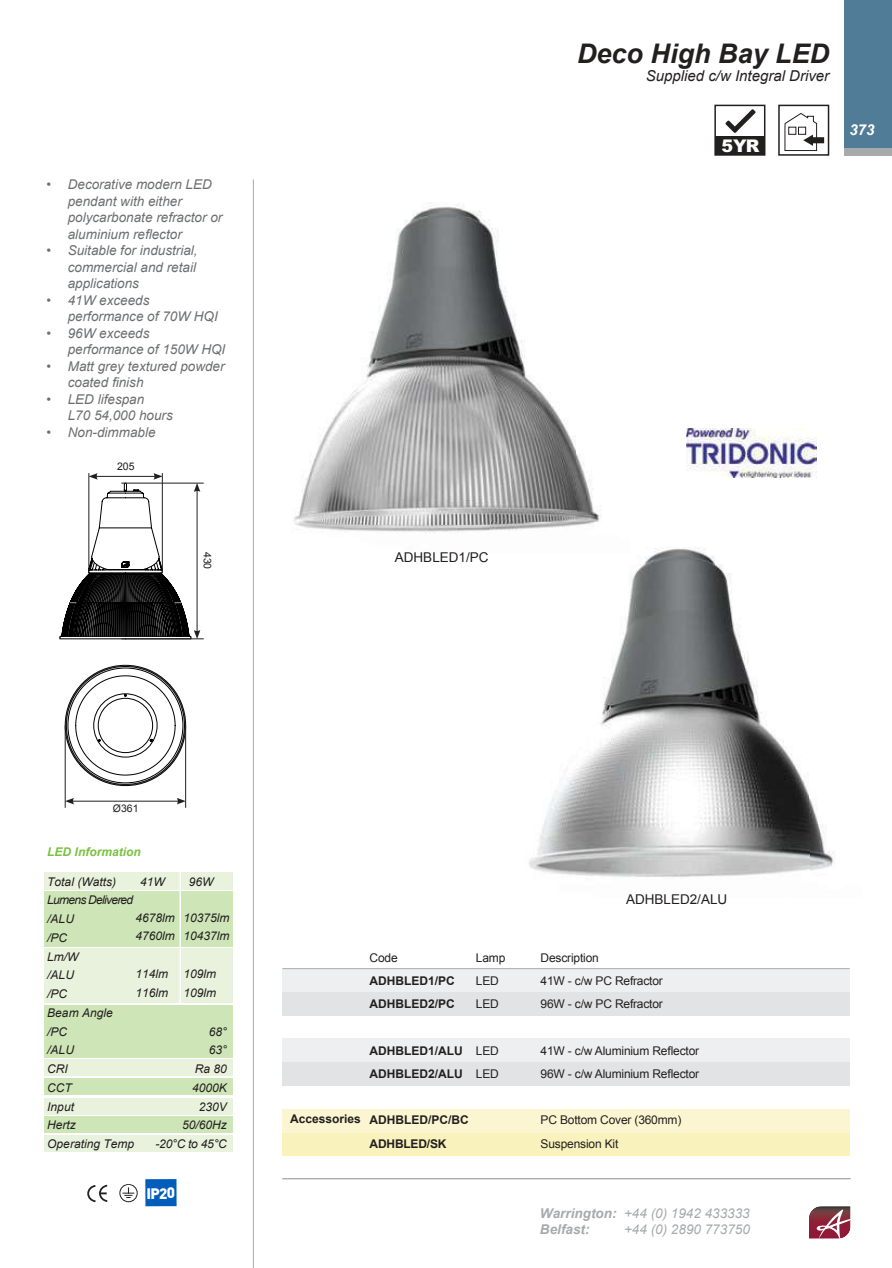
<style>
.page{position:relative;width:892px;height:1268px;background:#fff}
.page>*{position:absolute;margin:0;border:0;box-sizing:border-box;transform-origin:0 0}
.t1{font:italic 700 27px "Arial";color:#221f1f}
.t2{font:900 17.4px "Arial";color:#fff}
.t3{font:italic 15px "Arial";color:#221f1f}
.t4{font:900 15px "DIN";color:#fff}
.t5{font:italic 700 15px "Arial";color:#fff}
.t6{font:italic 13.5px/16.5px "Arial";color:#6c6e70}
.t7{font:italic 700 13.5px/16.2px "Arial";color:#a7a9ab}
.t8{font:13.5px "Arial";color:#221f1f}
.t9{font:italic 13.5px "Arial";color:#a7a9ab}
.t10{font:italic 12px/18.8px "Arial";color:#221f1f}
.t11{font:12px "Arial";letter-spacing:-.015em;color:#221f1f}
.t12{font:700 12px "Arial";color:#221f1f}
.t13{font:italic 700 12px "Arial";color:#7ac142}
.t14{font:10.5px "Arial";color:#221f1f}
.s1{font-weight:400}
</style>
<div class="page">
<img style="left:809px;top:1206px;width:41px;height:32px">
<hr style="left:282px;top:1178px;width:568px;height:1px;background:#a7a9ab">
<svg style="left:816px;top:1209px;width:34px;height:29px"></svg>
<hr style="left:253px;top:180px;width:1px;height:1088px;background:#a7a9ab">
<div style="left:282px;top:1132px;width:568px;height:23px;background:#faf2bd"></div>
<div style="left:715px;top:137px;width:49px;height:18px;background:#221f1f"></div>
<svg style="left:725px;top:109px;width:30px;height:24px"></svg>
<div style="left:714px;top:105px;width:51px;height:51px;border:2px solid #221f1f"></div>
<svg style="left:784px;top:113px;width:40px;height:38px"></svg>
<div style="left:778px;top:105px;width:51px;height:51px;border:2px solid #221f1f"></div>
<svg style="left:88px;top:1184px;width:19px;height:19px"></svg>
<svg style="left:119px;top:1184px;width:19px;height:19px"></svg>
<div style="left:145px;top:1179px;width:31px;height:27px;background:#005db9"></div>
<hr style="left:65px;top:725px;width:1px;height:83px;background:#221f1f">
<hr style="left:185px;top:725px;width:1px;height:83px;background:#221f1f">
<hr style="left:121px;top:638px;width:83px;height:1px;background:#221f1f">
<hr style="left:121px;top:483px;width:83px;height:1px;background:#221f1f">
<svg style="left:60px;top:473px;width:140px;height:331px"></svg>
<hr style="left:89px;top:473px;width:1px;height:99px;background:#221f1f">
<hr style="left:162px;top:473px;width:1px;height:99px;background:#221f1f">
<div style="left:282px;top:1038px;width:567px;height:24px;background:#eeeff0"></div>
<div style="left:282px;top:1062px;width:567px;height:23px;background:#e2e3e4"></div>
<div style="left:282px;top:969px;width:567px;height:23px;background:#eeeff0"></div>
<div style="left:282px;top:992px;width:567px;height:24px;background:#e2e3e4"></div>
<div style="left:282px;top:1109px;width:568px;height:23px;background:#fbf6d1"></div>
<hr style="left:282px;top:968px;width:567px;height:1px;background:#a7a9ab">
<div style="left:44px;top:1135px;width:188px;height:16px;background:#e8f2dd"></div>
<div style="left:44px;top:1116px;width:188px;height:17px;background:#cee5b7"></div>
<div style="left:44px;top:1098px;width:188px;height:16px;background:#e8f2dd"></div>
<div style="left:44px;top:1079px;width:188px;height:16px;background:#cee5b7"></div>
<div style="left:44px;top:891px;width:188px;height:56px;background:#cee5b7"></div>
<div style="left:44px;top:1060px;width:188px;height:16px;background:#e8f2dd"></div>
<div style="left:44px;top:872px;width:188px;height:17px;background:#e8f2dd"></div>
<div style="left:44px;top:949px;width:188px;height:54px;background:#e8f2dd"></div>
<div style="left:44px;top:1005px;width:188px;height:52px;background:#cee5b7"></div>
<hr style="left:179px;top:870px;width:2px;height:134px;background:#fff">
<img style="left:686px;top:429px;width:130px;height:48px">
<img style="left:294px;top:204px;width:282px;height:328px">
<img style="left:576px;top:453px;width:26px;height:70px">
<img style="left:529px;top:547px;width:306px;height:330px">
<img style="left:491px;top:523px;width:138px;height:30px">
<div style="left:844px;top:148px;width:47px;height:8px;background:#a7a9ab"></div>
<div style="left:844px;top:0;width:47px;height:148px;background:#517c97"></div>
<p class="t6" style="left:68px;top:178px;width:156px;text-indent:-21px">• Decorative modern LED pendant with either polycarbonate refractor or aluminium reflector</p>
<p class="t6" style="left:68px;top:244px;width:131px;text-align:justify;text-indent:-21px">• Suitable for industrial, commercial and retail applications</p>
<p class="t6" style="left:68px;top:293px;width:152px;text-indent:-21px">• 41W exceeds performance of 70W HQI</p>
<p class="t6" style="left:68px;top:326px;width:159px;text-indent:-21px">• 96W exceeds performance of 150W HQI</p>
<p class="t6" style="left:68px;top:359px;width:158px;text-indent:-21px">• Matt grey textured powder coated finish</p>
<p class="t6" style="left:68px;top:392px;width:107px;text-indent:-21px">• LED lifespan<br>L70 54,000 hours</p>
<p class="t6" style="left:46px;top:425px;width:111px">• Non-dimmable</p>
<p class="t14" style="left:117px;top:462px;width:19px">205</p>
<p class="t14" style="left:211px;top:552px;width:19px;rotate:90deg">430</p>
<h1 class="t1" style="left:577px;top:44px;width:254px">Deco High Bay LED</h1>
<p class="t3" style="left:645px;top:71px;width:185px">Supplied c/w Integral Driver</p>
<p class="t2" style="left:721px;top:136px;width:40px">5YR</p>
<p class="t5" style="left:849px;top:124px;width:27px">373</p>
<p class="t8" style="left:395px;top:552px;width:95px">ADHBLED1/PC</p>
<p class="t14" style="left:113px;top:804px;width:27px">Ø361</p>
<p class="t13" style="left:47px;top:847px;width:95px">LED Information</p>
<p class="t10" style="left:47px;top:873px;width:70px">Total (Watts)</p>
<p class="t10" style="left:140px;top:873px;width:26px">41W</p>
<p class="t10" style="left:189px;top:873px;width:26px">96W</p>
<p class="t10" style="left:47px;top:892px;width:87px">Lumens Delivered /ALU<br>/PC<br>Lm/W<br>/ALU<br>/PC<br>Beam Angle /PC</p>
<p class="t10" style="left:183px;top:909px;width:48px">10375lm<br>10437lm</p>
<p class="t10" style="left:183px;top:965px;width:34px">109lm<br>109lm</p>
<p class="t10" style="left:135px;top:909px;width:41px">4678lm<br>4760lm</p>
<p class="t10" style="left:135px;top:965px;width:34px">114lm<br>116lm</p>
<p class="t10" style="left:209px;top:1023px;width:20px">68°</p>
<p class="t10" style="left:47px;top:1042px;width:28px">/ALU</p>
<p class="t10" style="left:209px;top:1042px;width:20px">63°</p>
<p class="t10" style="left:47px;top:1060px;width:22px">CRI</p>
<p class="t10" style="left:195px;top:1060px;width:34px">Ra 80</p>
<p class="t10" style="left:47px;top:1079px;width:26px">CCT</p>
<p class="t10" style="left:192px;top:1079px;width:36px">4000K</p>
<p class="t10" style="left:47px;top:1098px;width:28px">Input</p>
<p class="t10" style="left:199px;top:1098px;width:30px">230V</p>
<p class="t10" style="left:47px;top:1117px;width:30px">Hertz</p>
<p class="t10" style="left:182px;top:1117px;width:46px">50/60Hz</p>
<p class="t10" style="left:47px;top:1135px;width:88px">Operating Temp</p>
<p class="t10" style="left:155px;top:1135px;width:73px">-20°C to 45°C</p>
<p class="t4" style="left:146px;top:1184px;width:30px">IP20</p>
<p class="t8" style="left:626px;top:894px;width:103px">ADHBLED2/ALU</p>
<p class="t12" style="left:290px;top:1114px;width:72px">Accessories</p>
<p class="t11" style="left:369px;top:952px;width:30px">Code</p>
<p class="t11" style="left:476px;top:952px;width:31px">Lamp</p>
<p class="t11" style="left:540px;top:952px;width:60px">Description</p>
<p class="t12" style="left:369px;top:976px;width:87px">ADHBLED1/PC</p>
<p class="t11" style="left:476px;top:976px;width:24px">LED</p>
<p class="t11" style="left:540px;top:976px;width:124px">41W - c/w PC Refractor</p>
<p class="t12" style="left:369px;top:999px;width:87px">ADHBLED2/PC</p>
<p class="t11" style="left:476px;top:999px;width:24px">LED</p>
<p class="t11" style="left:540px;top:999px;width:124px">96W - c/w PC Refractor</p>
<p class="t12" style="left:369px;top:1046px;width:131px">ADHBLED1/ALU <span class="s1">LED</span></p>
<p class="t11" style="left:540px;top:1042px;width:160px">41W - c/w Aluminium Reflector</p>
<p class="t12" style="left:369px;top:1069px;width:131px">ADHBLED2/ALU <span class="s1">LED</span></p>
<p class="t11" style="left:540px;top:1066px;width:160px">96W - c/w Aluminium Reflector</p>
<p class="t12" style="left:369px;top:1115px;width:101px">ADHBLED/PC/BC</p>
<p class="t11" style="left:540px;top:1115px;width:142px">PC Bottom Cover (360mm)</p>
<p class="t12" style="left:369px;top:1139px;width:79px">ADHBLED/SK</p>
<p class="t11" style="left:540px;top:1138px;width:79px">Suspension Kit</p>
<p class="t7" style="left:540px;top:1206px;width:211px">Warrington: <span class="s1">+44 (0) 1942 433333<br></span>Belfast:</p>
<p class="t9" style="left:624px;top:1224px;width:127px">+44 (0) 2890 773750</p>
</div>
